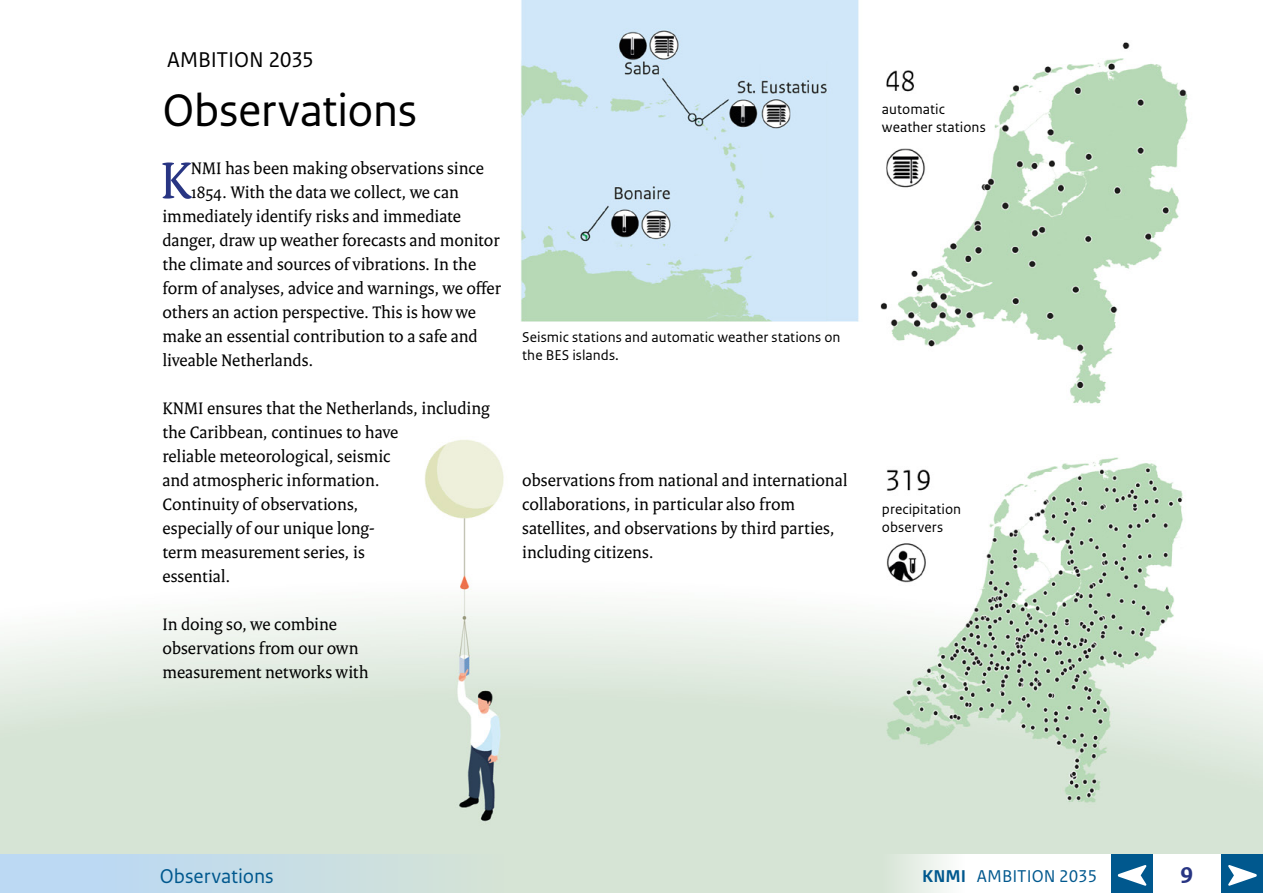
<style>
.page{position:relative;width:1263px;height:893px;background:#fff}
.page>*{position:absolute;margin:0;border:0;box-sizing:border-box;transform-origin:0 0}
.t1{font:55.35px "Rijksoverheid Serif";color:#283583}
.t2{font:48px "Rijksoverheid Sans Text";letter-spacing:-.01em;color:#000}
.t3{font:700 24px "Rijksoverheid Sans Text";color:#283583}
.t4{font:22.5px "Rijksoverheid Sans Text";letter-spacing:-.015em;color:#000}
.t5{font:21px "Rijksoverheid Sans Text";color:#00588e}
.t6{font:18px/24px "Rijksoverheid Serif";letter-spacing:-.005em;color:#000}
.t7{font:18px "Rijksoverheid Sans Text";color:#00588e}
.t8{font:15px/18px "Rijksoverheid Sans Text";letter-spacing:.005em;color:#000}
.s1{font-weight:700}
</style>
<div class="page">
<img style="left:0;top:0;width:1263px;height:893px">
<div style="left:854px;top:854px;width:280px;height:39px;background:linear-gradient(to right,#dde8dc,#fff)"></div>
<div style="left:1111px;top:854px;width:42px;height:39px;background:#00588e"></div>
<div style="left:1153px;top:854px;width:68px;height:39px;background:#fff"></div>
<div style="left:0;top:854px;width:504px;height:39px;background:linear-gradient(to right,#b8d7f8,#d4e3d6)"></div>
<svg style="left:1117px;top:865px;width:30px;height:21px"></svg>
<div style="left:1221px;top:854px;width:42px;height:39px;background:#00588e"></div>
<svg style="left:1228px;top:865px;width:29px;height:21px"></svg>
<p class="t4" style="left:167px;top:47px;width:149px">AMBITION 2035</p>
<h2 class="t2" style="left:162px;top:83px;width:256px">Observations</h2>
<h1 class="t1" style="left:160px;top:147px;width:32px">K</h1>
<p class="t6" style="left:191px;top:156px;width:295px">NMI has been making observations since</p>
<p class="t6" style="left:191px;top:180px;width:270px">1854. With the data we collect, we can</p>
<p class="t6" style="left:162px;top:204px;width:300px">immediately identify risks and immediate</p>
<p class="t6" style="left:162px;top:228px;width:338px">danger, draw up weather forecasts and monitor</p>
<p class="t6" style="left:162px;top:252px;width:315px">the climate and sources of vibrations. In the</p>
<p class="t6" style="left:162px;top:276px;width:340px">form of analyses, advice and warnings, we offer</p>
<p class="t6" style="left:162px;top:300px;width:315px">others an action perspective. This is how we</p>
<p class="t6" style="left:162px;top:324px;width:317px">make an essential contribution to a safe and</p>
<p class="t6" style="left:162px;top:348px;width:152px">liveable Netherlands.</p>
<p class="t6" style="left:162px;top:396px;width:329px">KNMI ensures that the Netherlands, including the Caribbean, continues to have<br>reliable meteorological, seismic<br>and atmospheric information.<br>Continuity of observations,<br>especially of our unique long-<br>term measurement series, is<br>essential.</p>
<p class="t6" style="left:162px;top:612px;width:208px">In doing so, we combine observations from our own measurement networks with</p>
<p class="t8" style="left:522px;top:328px;width:320px">Seismic stations and automatic weather stations on the BES islands.</p>
<p class="t6" style="left:522px;top:468px;width:327px">observations from national and international collaborations, in particular also from satellites, and observations by third parties, including citizens.</p>
<p class="t8" style="left:882px;top:100px;width:105px">automatic weather stations</p>
<p class="t8" style="left:882px;top:500px;width:81px">precipitation observers</p>
<p class="t5" style="left:160px;top:864px;width:115px">Observations</p>
<p class="t7" style="left:922px;top:866px;width:177px"><span class="s1">KNMI</span> AMBITION 2035</p>
<h3 class="t3" style="left:1180px;top:862px;width:14px">9</h3>
</div>
